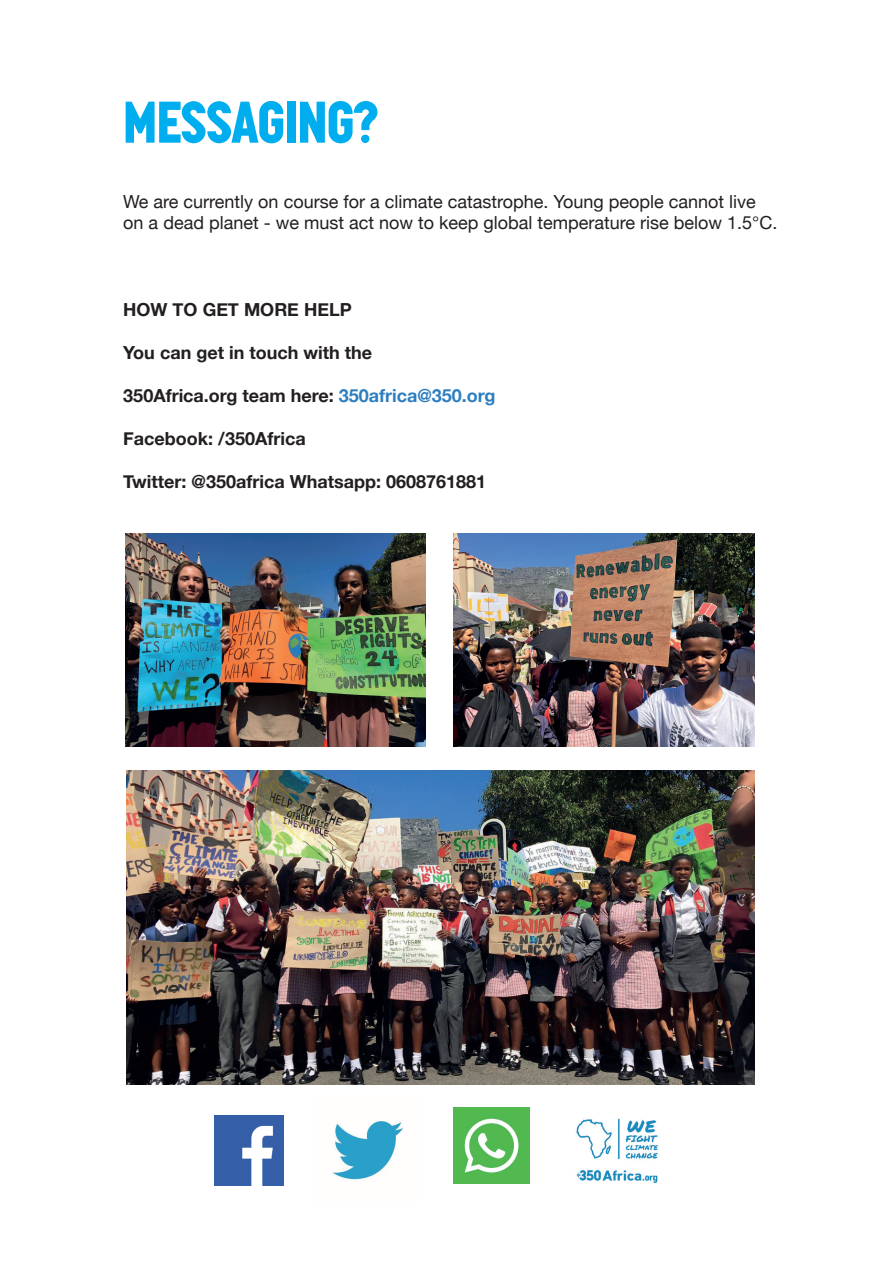
<style>
.page{position:relative;width:893px;height:1263px;background:#fff}
.page>*{position:absolute;margin:0;border:0;box-sizing:border-box;transform-origin:0 0}
.t1{font:900 57.75px "Graph";color:#00aeef}
.t2{font:700 18px "Helvetica Neue";color:#231f20}
.t3{font:18px/21.6px "Helvetica Neue";color:#231f20}
.s1{color:#2d7ec1}
</style>
<div class="page">
<img style="left:332px;top:1120px;width:122px;height:64px">
<img style="left:576px;top:1118px;width:83px;height:66px">
<img style="left:214px;top:1116px;width:70px;height:69px">
<img style="left:453px;top:1107px;width:76px;height:76px">
<img style="left:125px;top:534px;width:301px;height:212px">
<img style="left:454px;top:534px;width:300px;height:212px">
<img style="left:127px;top:770px;width:628px;height:314px">
<h1 class="t1" style="left:123px;top:88px;width:257px">MESSAGING?</h1>
<p class="t3" style="left:123px;top:191px;width:655px">We are currently on course for a climate catastrophe. Young people cannot live on a dead planet - we must act now to keep global temperature rise below 1.5°C.</p>
<p class="t2" style="left:123px;top:295px;width:230px">HOW TO GET MORE HELP</p>
<p class="t2" style="left:123px;top:338px;width:250px">You can get in touch with the</p>
<p class="t2" style="left:123px;top:381px;width:374px">350Africa.org team here: <span class="s1">350africa@350.org</span></p>
<p class="t2" style="left:123px;top:425px;width:184px">Facebook: /350Africa</p>
<p class="t2" style="left:123px;top:468px;width:364px">Twitter: @350africa Whatsapp: 0608761881</p>
</div>
